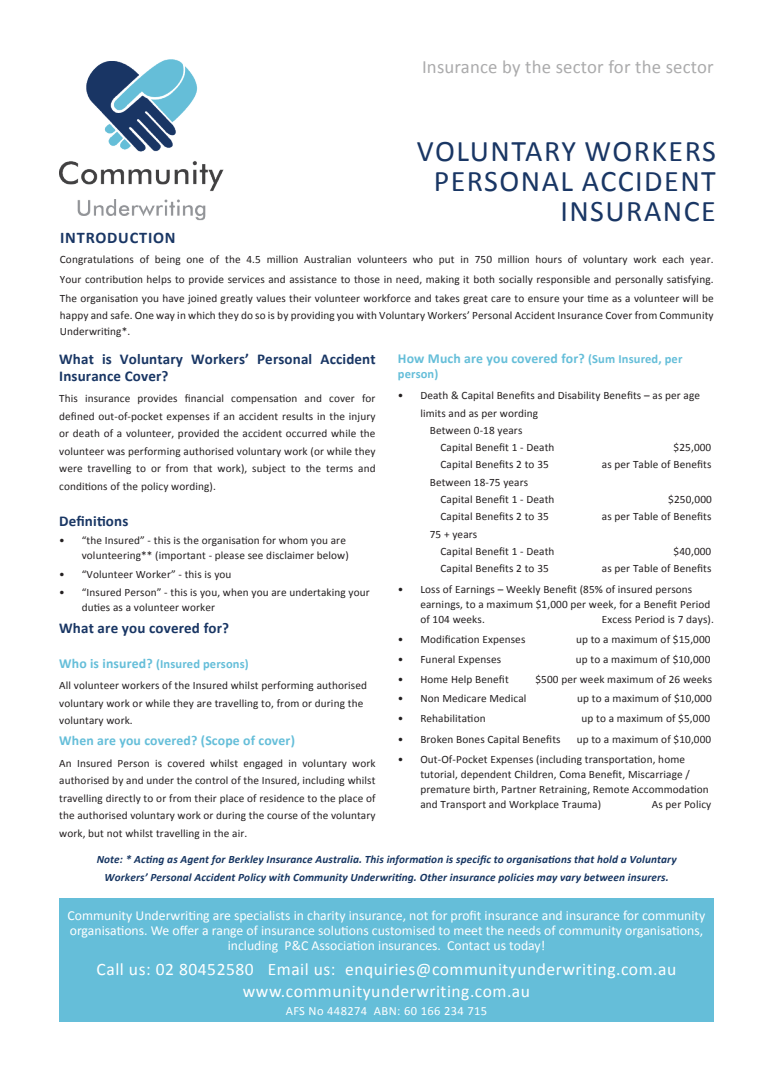
<style>
.page{position:relative;width:773px;height:1081px;background:#fff}
.page>*{position:absolute;margin:0;border:0;box-sizing:border-box;transform-origin:0 0}
.t1{font:30px/30px "Calibri";letter-spacing:.05em;color:#193664;text-align:right}
.t2{font:18.75px "Calibri";letter-spacing:.01em;color:#ababac}
.t3{font:17.5px/21.2px "Calibri";letter-spacing:.03em;color:#fff;text-align:center}
.t4{font:700 16.25px "Calibri";letter-spacing:.05em;color:#193664}
.t5{font:700 15px/17.5px "Calibri";letter-spacing:.01em;color:#193664}
.t6{font:13.75px/15px "Calibri";color:#fff;text-align:center}
.t7{font:700 13.75px "Calibri";letter-spacing:.01em;color:#65bed9}
.t8{font:700 12.5px "Calibri";letter-spacing:.01em;color:#65bed9}
.t9{font:12.5px "Calibri";letter-spacing:.03em;color:#fff}
.t10{font:11.25px/17.5px "Calibri";letter-spacing:.01em;color:#231f20}
.t11{font:italic 700 11.25px/17.5px "Calibri";letter-spacing:.01em;color:#173662;text-align:center}
.s1{font-size:13.75px}
.s2{font-size:12.5px}
</style>
<div class="page">
<img style="left:59px;top:59px;width:164px;height:161px">
<div style="left:59px;top:898px;width:654px;height:124px;background:#65bed9"></div>
<h2 class="t2" style="left:422px;top:55px;width:293px">Insurance by the sector for the sector</h2>
<h1 class="t1" style="left:417px;top:136px;width:300px">VOLUNTARY WORKERS<br>PERSONAL ACCIDENT<br>INSURANCE</h1>
<h3 class="t4" style="left:60px;top:227px;width:117px">INTRODUCTION</h3>
<p class="t10" style="left:60px;top:249px;width:655px;line-height:19.8px;text-align:justify">Congratulations of being one of the 4.5 million Australian volunteers who put in 750 million hours of voluntary work each year.<br>Your contribution helps to provide services and assistance to those in need, making it both socially responsible and personally satisfying.<br>The organisation you have joined greatly values their volunteer workforce and takes great care to ensure your time as a volunteer will be</p>
<p class="t10" style="left:60px;top:307px;width:655px;line-height:16.2px">happy and safe. One way in which they do so is by providing you with Voluntary Workers’ Personal Accident Insurance Cover from Community<br>Underwriting*.</p>
<h3 class="t5" style="left:59px;top:350px;width:318px">What is Voluntary Workers’ Personal Accident<br>Insurance Cover?</h3>
<p class="t10" style="left:59px;top:390px;width:318px;text-align:justify">This insurance provides financial compensation and cover for defined out-of-pocket expenses if an accident results in the injury or death of a volunteer, provided the accident occurred while the volunteer was performing authorised voluntary work (or while they were travelling to or from that work), subject to the terms and conditions of the policy wording).</p>
<h3 class="t5" style="left:59px;top:512px;width:71px">Definitions</h3>
<p class="t10" style="left:59px;top:533px;width:291px;line-height:15px;text-align:right">• “the Insured” - this is the organisation for whom you are volunteering** (important - please see disclaimer below)</p>
<p class="t10" style="left:59px;top:565px;width:174px">• “Volunteer Worker” - this is you</p>
<p class="t10" style="left:82px;top:585px;width:289px;line-height:15px;text-indent:-22px">• “Insured Person” - this is you, when you are undertaking your duties as a volunteer worker</p>
<h3 class="t5" style="left:59px;top:619px;width:171px">What are you covered for?</h3>
<p class="t8" style="left:59px;top:656px;width:191px"><span class="s1">Who is insured?</span> (Insured persons)</p>
<p class="t10" style="left:59px;top:677px;width:309px">All volunteer workers of the Insured whilst performing authorised voluntary work or while they are travelling to, from or during the voluntary work.</p>
<p class="t7" style="left:59px;top:732px;width:237px">When are you covered? (Scope of cover)</p>
<p class="t10" style="left:59px;top:754px;width:318px;text-align:justify">An Insured Person is covered whilst engaged in voluntary work authorised by and under the control of the Insured, including whilst travelling directly to or from their place of residence to the place of the authorised voluntary work or during the course of the voluntary work, but not whilst travelling in the air.</p>
<p class="t7" style="left:398px;top:350px;width:286px">How Much are you covered for? <span class="s2">(Sum Insured, per</span></p>
<p class="t8" style="left:398px;top:366px;width:42px">person)</p>
<p class="t10" style="left:398px;top:386px;width:304px">• Death &amp; Capital Benefits and Disability Benefits – as per age</p>
<p class="t10" style="left:420px;top:404px;width:119px">limits and as per wording</p>
<p class="t10" style="left:429px;top:421px;width:94px">Between 0-18 years</p>
<p class="t10" style="left:440px;top:439px;width:116px">Capital Benefit 1 - Death</p>
<p class="t10" style="left:673px;top:439px;width:39px">$25,000</p>
<p class="t10" style="left:440px;top:456px;width:110px">Capital Benefits 2 to 35</p>
<p class="t10" style="left:601px;top:456px;width:111px">as per Table of Benefits</p>
<p class="t10" style="left:440px;top:473px;width:116px;text-indent:-11px">Between 18-75 years<br>Capital Benefit 1 - Death</p>
<p class="t10" style="left:668px;top:490px;width:45px">$250,000</p>
<p class="t10" style="left:440px;top:508px;width:110px">Capital Benefits 2 to 35</p>
<p class="t10" style="left:601px;top:508px;width:111px">as per Table of Benefits</p>
<p class="t10" style="left:440px;top:525px;width:116px;text-indent:-11px">75 + years<br>Capital Benefit 1 - Death</p>
<p class="t10" style="left:673px;top:542px;width:39px">$40,000</p>
<p class="t10" style="left:440px;top:560px;width:110px">Capital Benefits 2 to 35</p>
<p class="t10" style="left:601px;top:560px;width:111px">as per Table of Benefits</p>
<p class="t10" style="left:420px;top:582px;width:291px;line-height:15px;text-indent:-22px">• Loss of Earnings – Weekly Benefit (85% of insured persons earnings, to a maximum $1,000 per week, for a Benefit Period of 104 weeks.</p>
<p class="t10" style="left:602px;top:611px;width:113px">Excess Period is 7 days).</p>
<p class="t10" style="left:398px;top:630px;width:129px">• Modification Expenses</p>
<p class="t10" style="left:576px;top:630px;width:136px">up to a maximum of $15,000</p>
<p class="t10" style="left:398px;top:650px;width:105px">• Funeral Expenses</p>
<p class="t10" style="left:575px;top:650px;width:136px">up to a maximum of $10,000</p>
<p class="t10" style="left:398px;top:670px;width:112px">• Home Help Benefit</p>
<p class="t10" style="left:535px;top:670px;width:178px">$500 per week maximum of 26 weeks</p>
<p class="t10" style="left:398px;top:690px;width:130px">• Non Medicare Medical</p>
<p class="t10" style="left:577px;top:690px;width:136px">up to a maximum of $10,000</p>
<p class="t10" style="left:398px;top:710px;width:89px">• Rehabilitation</p>
<p class="t10" style="left:581px;top:710px;width:130px">up to a maximum of $5,000</p>
<p class="t10" style="left:398px;top:731px;width:164px">• Broken Bones Capital Benefits</p>
<p class="t10" style="left:576px;top:731px;width:136px">up to a maximum of $10,000</p>
<p class="t10" style="left:420px;top:752px;width:290px;line-height:15px;text-indent:-22px">• Out-Of-Pocket Expenses (including transportation, home tutorial, dependent Children, Coma Benefit, Miscarriage / premature birth, Partner Retraining, Remote Accommodation and Transport and Workplace Trauma)</p>
<p class="t10" style="left:651px;top:795px;width:61px">As per Policy</p>
<p class="t11" style="left:97px;top:850px;width:581px">Note: * Acting as Agent for Berkley Insurance Australia. This information is specific to organisations that hold a Voluntary<br>Workers’ Personal Accident Policy with Community Underwriting. Other insurance policies may vary between insurers.</p>
<p class="t6" style="left:67px;top:908px;width:639px">Community Underwriting are specialists in charity insurance, not for profit insurance and insurance for community organisations. We offer a range of insurance solutions customised to meet the needs of community organisations, including P&amp;C Association insurances. Contact us today!</p>
<h3 class="t3" style="left:97px;top:959px;width:581px">Call us: 02 80452580 Email us: enquiries@communityunderwriting.com.au www.communityunderwriting.com.au</h3>
<p class="t9" style="left:286px;top:1003px;width:203px">AFS No 448274 ABN: 60 166 234 715</p>
</div>
